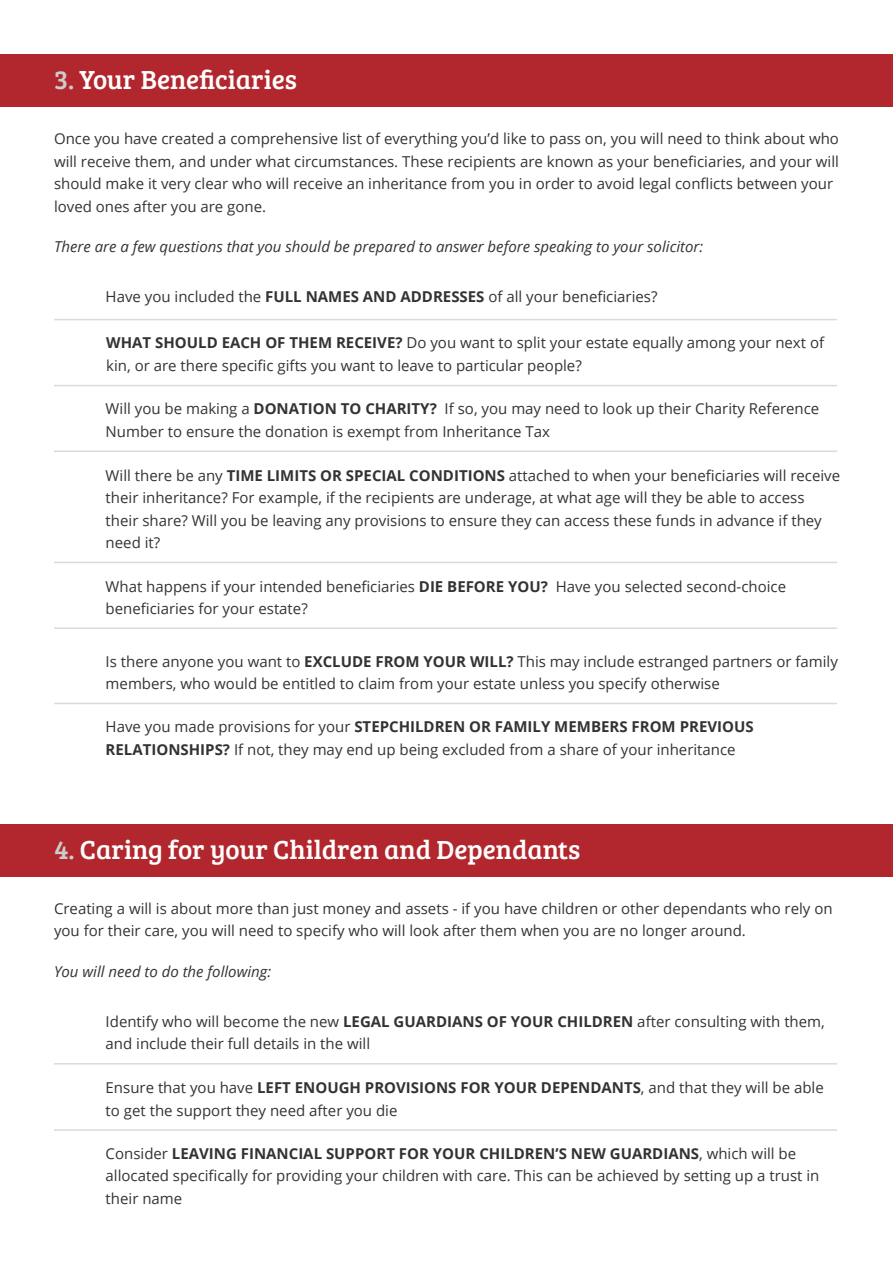
<style>
.page{position:relative;width:893px;height:1263px;background:#fff}
.page>*{position:absolute;margin:0;border:0;box-sizing:border-box;transform-origin:0 0}
.t1{font:27px "Bree Serif";color:#fff}
.t2{font:15px/22.5px "Open Sans";color:#333}
.t3{font:italic 15px "Open Sans";color:#333}
.s1{color:#ccc}
.s2{font-weight:700}
</style>
<div class="page">
<hr style="left:54px;top:703px;width:783px;height:1px;background:#dadada">
<div style="left:0;top:824px;width:892px;height:52px;background:#b2272d"></div>
<hr style="left:54px;top:1063px;width:783px;height:1px;background:#dadada">
<hr style="left:54px;top:1129px;width:783px;height:2px;background:#dadada">
<div style="left:0;top:54px;width:892px;height:53px;background:#b2272d"></div>
<hr style="left:54px;top:319px;width:783px;height:1px;background:#dadada">
<hr style="left:54px;top:385px;width:783px;height:1px;background:#dadada">
<hr style="left:54px;top:450px;width:783px;height:2px;background:#dadada">
<hr style="left:54px;top:562px;width:783px;height:1px;background:#dadada">
<hr style="left:54px;top:627px;width:783px;height:2px;background:#dadada">
<p class="t1" style="left:54px;top:60px;width:244px"><span class="s1">3.</span> Your Beneficiaries</p>
<p class="t2" style="left:54px;top:127px;width:786px">Once you have created a comprehensive list of everything you’d like to pass on, you will need to think about who will receive them, and under what circumstances. These recipients are known as your beneficiaries, and your will should make it very clear who will receive an inheritance from you in order to avoid legal conflicts between your loved ones after you are gone.</p>
<p class="t3" style="left:54px;top:236px;width:651px">There are a few questions that you should be prepared to answer before speaking to your solicitor:</p>
<p class="t2" style="left:106px;top:285px;width:553px">Have you included the <span class="s2">FULL NAMES AND ADDRESSES</span> of all your beneficiaries?</p>
<p class="t2" style="left:106px;top:331px;width:719px"><span class="s2">WHAT SHOULD EACH OF THEM RECEIVE?</span> Do you want to split your estate equally among your next of kin, or are there specific gifts you want to leave to particular people?</p>
<p class="t2" style="left:106px;top:397px;width:715px">Will you be making a <span class="s2">DONATION TO CHARITY?</span> If so, you may need to look up their Charity Reference<br>Number to ensure the donation is exempt from Inheritance Tax</p>
<p class="t2" style="left:106px;top:463px;width:736px">Will there be any <span class="s2">TIME LIMITS OR SPECIAL CONDITIONS</span> attached to when your beneficiaries will receive their inheritance? For example, if the recipients are underage, at what age will they be able to access their share? Will you be leaving any provisions to ensure they can access these funds in advance if they need it?</p>
<p class="t2" style="left:106px;top:574px;width:682px">What happens if your intended beneficiaries <span class="s2">DIE BEFORE YOU?</span> Have you selected second-choice beneficiaries for your estate?</p>
<p class="t2" style="left:106px;top:649px;width:734px">Is there anyone you want to <span class="s2">EXCLUDE FROM YOUR WILL?</span> This may include estranged partners or family members, who would be entitled to claim from your estate unless you specify otherwise</p>
<p class="t2" style="left:106px;top:715px;width:649px">Have you made provisions for your <span class="s2">STEPCHILDREN OR FAMILY MEMBERS FROM PREVIOUS<br>RELATIONSHIPS?</span> If not, they may end up being excluded from a share of your inheritance</p>
<p class="t1" style="left:54px;top:830px;width:528px"><span class="s1">4.</span> Caring for your Children and Dependants</p>
<p class="t2" style="left:54px;top:897px;width:780px">Creating a will is about more than just money and assets - if you have children or other dependants who rely on you for their care, you will need to specify who will look after them when you are no longer around.</p>
<p class="t3" style="left:54px;top:961px;width:219px">You will need to do the following:</p>
<p class="t2" style="left:106px;top:1010px;width:721px">Identify who will become the new <span class="s2">LEGAL GUARDIANS OF YOUR CHILDREN</span> after consulting with them, and include their full details in the will</p>
<p class="t2" style="left:106px;top:1076px;width:720px">Ensure that you have <span class="s2">LEFT ENOUGH PROVISIONS FOR YOUR DEPENDANTS</span>, and that they will be able to get the support they need after you die</p>
<p class="t2" style="left:106px;top:1142px;width:715px">Consider <span class="s2">LEAVING FINANCIAL SUPPORT FOR YOUR CHILDREN’S NEW GUARDIANS</span>, which will be allocated specifically for providing your children with care. This can be achieved by setting up a trust in their name</p>
</div>
